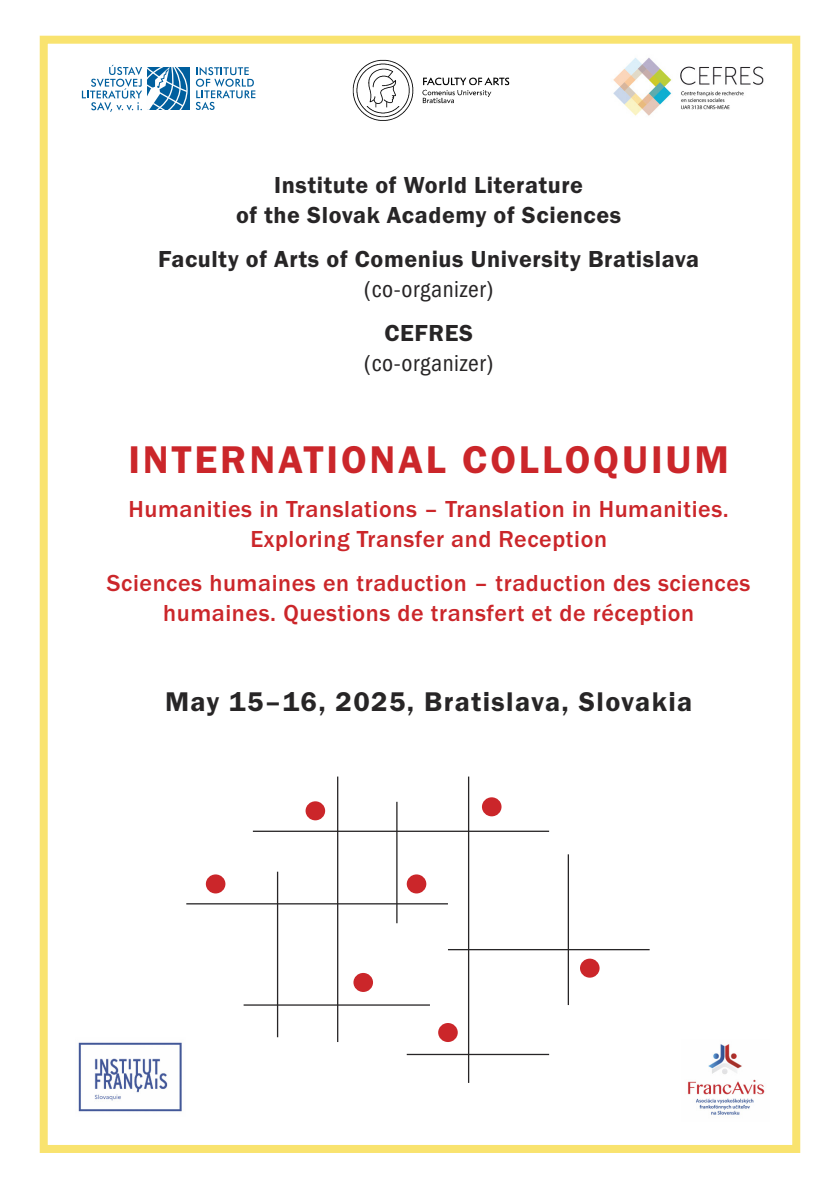
<style>
.page{position:relative;width:840px;height:1191px;background:#fff}
.page>*{position:absolute;margin:0;border:0;box-sizing:border-box;transform-origin:0 0}
.t1{font:600 40px "Franklin Got Itc TEE";letter-spacing:.075em;color:#cb262a}
.t2{font:600 28px "Franklin Got Itc TEE";letter-spacing:.05em;color:#272526}
.t3{font:500 24px/30px "Franklin Got Itc TEE";letter-spacing:.025em;color:#cb262a;text-align:center}
.t4{font:600 24px/30px "Franklin Got Itc TEE";letter-spacing:.025em;color:#272526;text-align:center}
.t5{font:condensed 24px "Franklin Got Itc TEE";letter-spacing:.025em;color:#272526}
</style>
<div class="page">
<div style="left:40px;top:36px;width:759px;height:1117px;border:8px solid #f9e36f"></div>
<div style="left:147px;top:67px;width:42px;height:43px;background:#005f9e"></div>
<svg style="left:196px;top:67px;width:59px;height:43px"></svg>
<svg style="left:82px;top:65px;width:106px;height:47px"></svg>
<img style="left:613px;top:57px;width:151px;height:59px">
<img style="left:687px;top:1044px;width:78px;height:71px">
<img style="left:78px;top:1042px;width:104px;height:70px">
<hr style="left:253px;top:830px;width:296px;height:2px;background:#272526">
<hr style="left:447px;top:949px;width:202px;height:1px;background:#272526">
<hr style="left:186px;top:903px;width:261px;height:1px;background:#272526">
<hr style="left:243px;top:1004px;width:186px;height:1px;background:#272526">
<hr style="left:406px;top:1053px;width:143px;height:2px;background:#272526">
<hr style="left:467px;top:776px;width:2px;height:307px;background:#272526">
<hr style="left:396px;top:802px;width:1px;height:121px;background:#272526">
<hr style="left:337px;top:776px;width:1px;height:266px;background:#272526">
<hr style="left:567px;top:854px;width:1px;height:151px;background:#272526">
<hr style="left:277px;top:871px;width:1px;height:166px;background:#272526">
<div style="left:305px;top:801px;width:20px;height:19px;background:#cb262a;border-radius:50%"></div>
<div style="left:481px;top:797px;width:20px;height:19px;background:#cb262a;border-radius:50%"></div>
<div style="left:406px;top:874px;width:20px;height:19px;background:#cb262a;border-radius:50%"></div>
<div style="left:353px;top:973px;width:20px;height:19px;background:#cb262a;border-radius:50%"></div>
<div style="left:438px;top:1023px;width:19px;height:19px;background:#cb262a;border-radius:50%"></div>
<div style="left:579px;top:958px;width:20px;height:19px;background:#cb262a;border-radius:50%"></div>
<div style="left:206px;top:874px;width:19px;height:19px;background:#cb262a;border-radius:50%"></div>
<img style="left:352px;top:59px;width:158px;height:62px">
<p class="t4" style="left:236px;top:169px;width:386px">Institute of World Literature<br>of the Slovak Academy of Sciences</p>
<p class="t4" style="left:158px;top:243px;width:542px">Faculty of Arts of Comenius University Bratislava</p>
<p class="t5" style="left:363px;top:274px;width:131px">(co-organizer)</p>
<p class="t4" style="left:384px;top:317px;width:90px">CEFRES</p>
<p class="t5" style="left:363px;top:348px;width:131px">(co-organizer)</p>
<h1 class="t1" style="left:128px;top:435px;width:602px">INTERNATIONAL COLLOQUIUM</h1>
<p class="t3" style="left:128px;top:493px;width:601px">Humanities in Translations – Translation in Humanities.<br>Exploring Transfer and Reception</p>
<p class="t3" style="left:107px;top:567px;width:644px">Sciences humaines en traduction – traduction des sciences humaines. Questions de transfert et de réception</p>
<p class="t2" style="left:165px;top:685px;width:528px">May 15–16, 2025, Bratislava, Slovakia</p>
</div>
